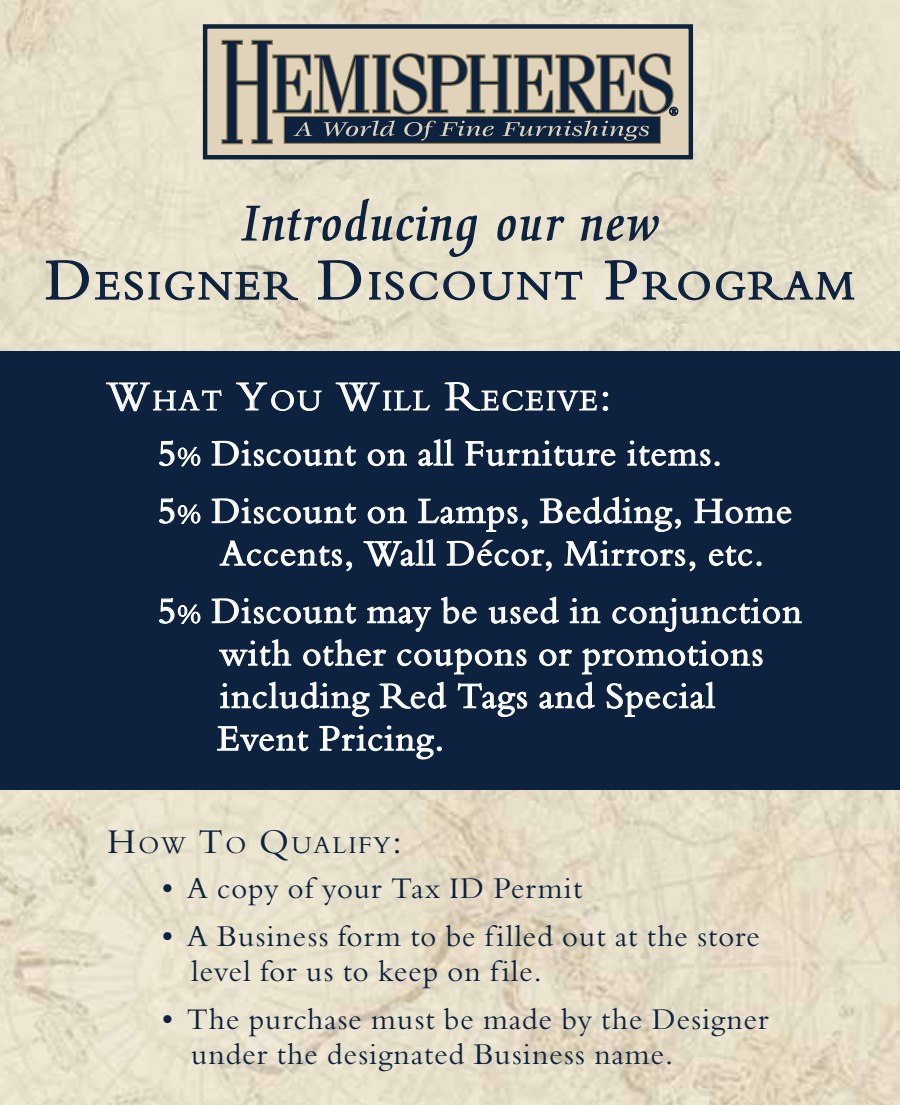
<style>
.page{position:relative;width:900px;height:1105px;background:#fff}
.page>*{position:absolute;margin:0;border:0;box-sizing:border-box;transform-origin:0 0}
.t1{font:53.75px "Medici Script";letter-spacing:.035em;color:#0c223f}
.t2{font:39.5px "Bergamo";letter-spacing:.075em;color:#0c223f}
.t3{font:35px/57.5px "Bergamo";letter-spacing:.035em;color:#fff}
.t4{font:29.25px/35.5px "Bergamo";letter-spacing:.035em;color:#0c223f}
.t5{font:28.25px "Bergamo";letter-spacing:.075em;color:#fff}
.t6{font:23.75px "Bergamo";letter-spacing:.075em;color:#0c223f}
.s1{font-size:56.5px}
.s2{font-size:40.5px}
.s3{font-size:25px}
.s4{font-size:33.75px}
</style>
<div class="page">
<img style="left:0;top:0;width:900px;height:1105px">
<div style="left:0;top:352px;width:900px;height:438px;background:#0c223f"></div>
<div style="left:203px;top:24px;width:490px;height:135px;background:#e0d3ba;border:4px solid #0c223f"></div>
<svg style="left:221px;top:39px;width:457px;height:106px"></svg>
<svg style="left:45px;top:198px;width:810px;height:136px"></svg>
<svg style="left:159px;top:440px;width:42px;height:27px"></svg>
<svg style="left:211px;top:440px;width:146px;height:27px"></svg>
<svg style="left:367px;top:449px;width:40px;height:18px"></svg>
<svg style="left:418px;top:439px;width:36px;height:28px"></svg>
<svg style="left:465px;top:440px;width:151px;height:27px"></svg>
<svg style="left:627px;top:440px;width:93px;height:27px"></svg>
<svg style="left:159px;top:498px;width:42px;height:26px"></svg>
<svg style="left:211px;top:498px;width:146px;height:26px"></svg>
<svg style="left:219px;top:540px;width:134px;height:32px"></svg>
<svg style="left:159px;top:598px;width:42px;height:26px"></svg>
<svg style="left:211px;top:598px;width:146px;height:26px"></svg>
<svg style="left:363px;top:496px;width:439px;height:136px"></svg>
<svg style="left:219px;top:639px;width:73px;height:28px"></svg>
<svg style="left:303px;top:639px;width:84px;height:28px"></svg>
<svg style="left:397px;top:648px;width:130px;height:27px"></svg>
<svg style="left:539px;top:649px;width:34px;height:18px"></svg>
<svg style="left:581px;top:640px;width:182px;height:35px"></svg>
<svg style="left:220px;top:681px;width:150px;height:36px"></svg>
<svg style="left:379px;top:681px;width:68px;height:28px"></svg>
<svg style="left:457px;top:683px;width:71px;height:34px"></svg>
<svg style="left:539px;top:681px;width:56px;height:28px"></svg>
<svg style="left:606px;top:681px;width:110px;height:36px"></svg>
<svg style="left:217px;top:726px;width:92px;height:26px"></svg>
<svg style="left:319px;top:725px;width:123px;height:35px"></svg>
<svg style="left:106px;top:382px;width:116px;height:30px"></svg>
<svg style="left:236px;top:382px;width:86px;height:29px"></svg>
<svg style="left:335px;top:382px;width:96px;height:30px"></svg>
<svg style="left:444px;top:382px;width:153px;height:29px"></svg>
<svg style="left:603px;top:392px;width:5px;height:5px"></svg>
<svg style="left:603px;top:406px;width:5px;height:5px"></svg>
<h1 class="t1" style="left:241px;top:193px;width:418px">Introducing our new</h1>
<p class="t2" style="left:45px;top:264px;width:811px"><span class="s1">D</span>ESIGNER <span class="s1">D</span>ISCOUNT <span class="s1">P</span>ROGRAM</p>
<p class="t5" style="left:107px;top:385px;width:505px"><span class="s2">W</span>HAT <span class="s2">Y</span>OU <span class="s2">W</span>ILL <span class="s2">R</span>ECEIVE<span class="s2">:</span></p>
<p class="t3" style="left:158px;top:426px;width:636px">5<span class="s3">%</span> Discount on all Furniture items.<br>5<span class="s3">%</span> Discount on Lamps, Bedding, Home</p>
<p class="t3" style="left:158px;top:526px;width:645px;text-indent:62px">Accents, Wall Décor, Mirrors, etc.<br>5<span class="s3">%</span> Discount may be used in conjunction</p>
<p class="t3" style="left:218px;top:633px;width:547px;line-height:42.5px">with other coupons or promotions including Red Tags and Special<br>Event Pricing.</p>
<p class="t6" style="left:107px;top:832px;width:296px"><span class="s4">H</span>OW <span class="s4">T</span>O <span class="s4">Q</span>UALIFY<span class="s4">:</span></p>
<p class="t4" style="left:158px;top:871px;width:426px">• A copy of your Tax ID Permit</p>
<p class="t4" style="left:191px;top:919px;width:570px;text-indent:-33px">• A Business form to be filled out at the store level for us to keep on file.</p>
<p class="t4" style="left:191px;top:1002px;width:579px;text-indent:-33px">• The purchase must be made by the Designer under the designated Business name.</p>
</div>
